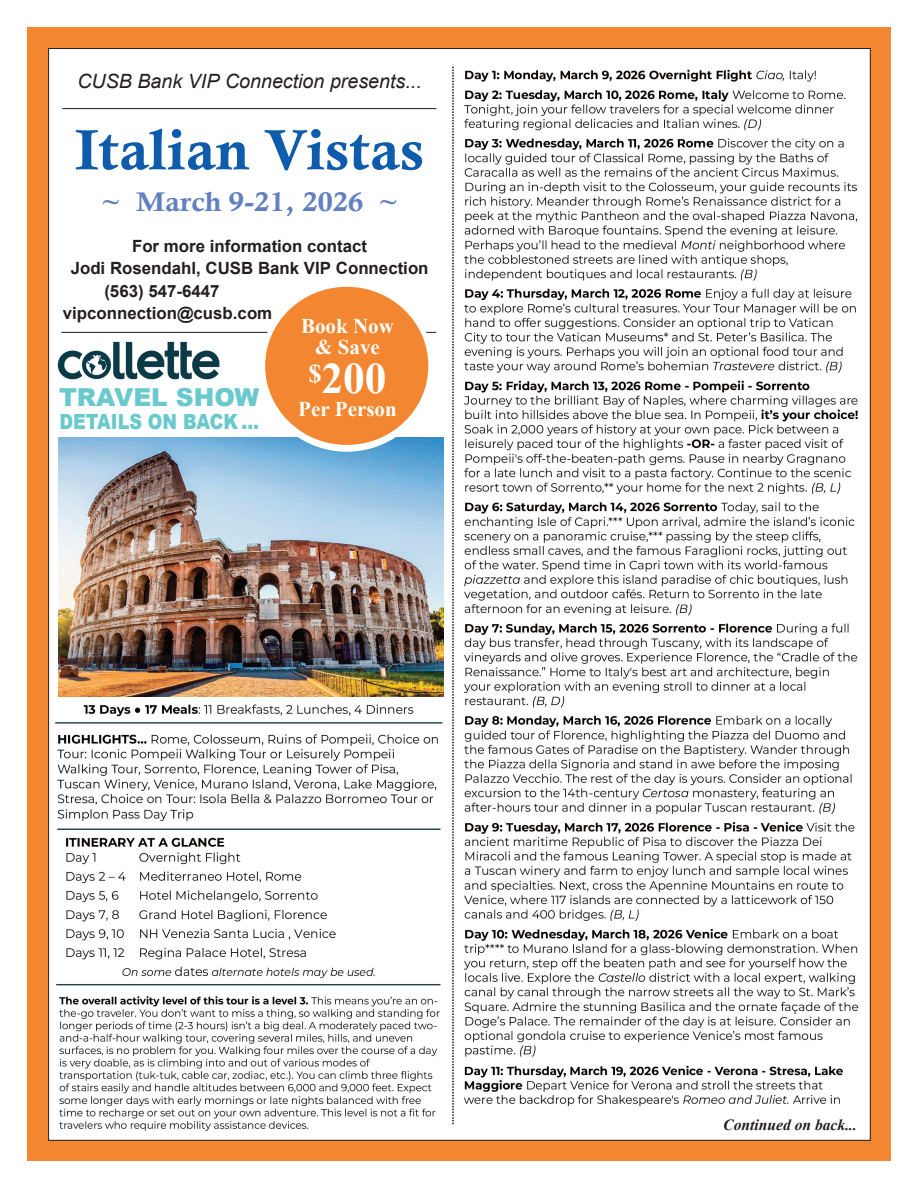
<style>
.page{position:relative;width:918px;height:1188px;background:#fff}
.page>*{position:absolute;margin:0;border:0;box-sizing:border-box;transform-origin:0 0}
.t1{font:57px "Calis MT Bol";color:#0e5cab;scale:1.05 1}
.t2{font:700 43.5px "Times New Roman";color:#fff}
.t3{font:27px "Calis MT Bol";color:#6280c0;scale:1.1 1}
.t4{font:900 24.75px "Arial";color:#6ac9cd}
.t5{font:700 21px/21px "Times New Roman";color:#fff;text-align:center}
.t6{font:900 20.85px "Arial";color:#6ac9cd;scale:.84 1}
.t7{font:italic 19.65px "Arial";color:#231f20}
.t8{font:700 16.8px "Arial";color:#231f20}
.t9{font:italic 700 15.6px "Times New Roman";color:#231f20}
</style>
<div class="page">
<div style="left:27px;top:27px;width:864px;height:1134px;background:#f28631"></div>
<div style="left:49px;top:49px;width:821px;height:1091px;background:#fff"></div>
<img style="left:452px;top:66px;width:407px;height:1059px">
<img style="left:55px;top:704px;width:388px;height:282px">
<img style="left:59px;top:438px;width:385px;height:259px">
<hr style="left:62px;top:108px;width:374px;height:1px;background:#231f20">
<hr style="left:61px;top:332px;width:375px;height:1px;background:#231f20">
<div style="left:260px;top:283px;width:174px;height:169px;background:#fff;border-radius:50%"></div>
<div style="left:265px;top:287px;width:163px;height:158px;background:#f28631;border-radius:50%"></div>
<img style="left:460px;top:1064px;width:395px;height:44px">
<img style="left:59px;top:996px;width:381px;height:135px">
<img style="left:57px;top:341px;width:163px;height:39px">
<p class="t7" style="left:77px;top:70px;width:346px">CUSB Bank VIP Connection presents...</p>
<h1 class="t1" style="left:75px;top:126px;width:334px">Italian Vistas</h1>
<h3 class="t3" style="left:101px;top:191px;width:272px">~ March 9-21, 2026 ~</h3>
<p class="t8" style="left:132px;top:237px;width:237px">For more information contact</p>
<p class="t8" style="left:71px;top:259px;width:359px">Jodi Rosendahl, CUSB Bank VIP Connection</p>
<p class="t8" style="left:104px;top:282px;width:117px">(563) 547-6447</p>
<p class="t8" style="left:63px;top:304px;width:211px">vipconnection@cusb.com</p>
<p class="t5" style="left:301px;top:316px;width:94px">Book Now &amp; Save</p>
<h2 class="t2" style="left:308px;top:355px;width:80px"><sup>$</sup>200</h2>
<p class="t5" style="left:298px;top:398px;width:100px">Per Person</p>
<h3 class="t4" style="left:59px;top:379px;width:202px">TRAVEL SHOW</h3>
<p class="t6" style="left:59px;top:406px;width:239px">DETAILS ON BACK ...</p>
<p class="t9" style="left:723px;top:1116px;width:135px">Continued on back...</p>
</div>
